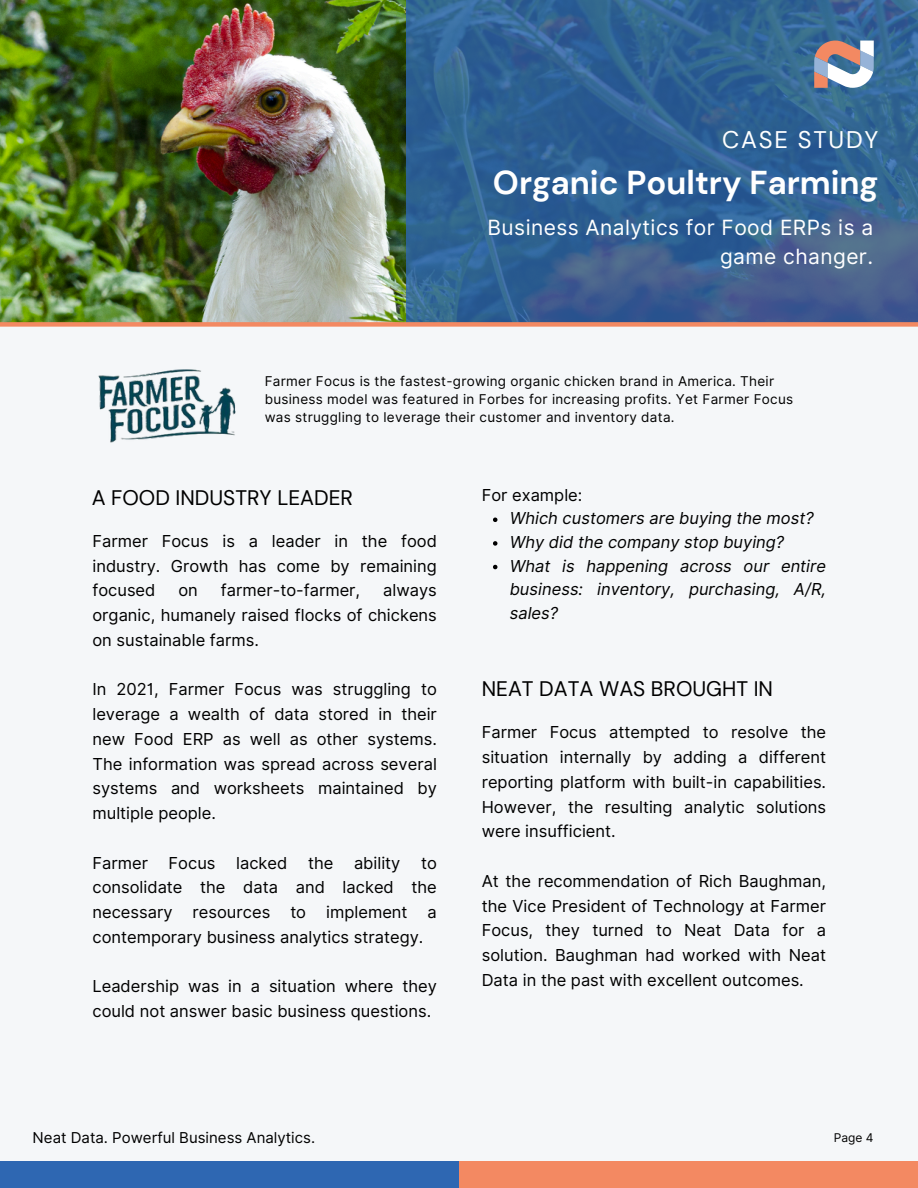
<style>
.page{position:relative;width:918px;height:1188px;background:#f5f7f9}
.page>*{position:absolute;margin:0;border:0;box-sizing:border-box;transform-origin:0 0}
.t1{font:700 33px "DM Sans";color:#fff}
.t2{font:24px "DM Sans";letter-spacing:.07em;color:#fff}
.t3{font:21px/29.2px "Inter";letter-spacing:.02em;color:#fff;text-align:right}
.t4{font:21px "DM Sans";color:#000}
.t5{font:16.5px/24.8px "Inter";color:#000;text-align:justify}
.t6{font:italic 16.5px/23.7px "Inter";color:#000;text-align:justify}
.t7{font:15px "Inter";color:#000}
.t8{font:13.5px/18px "Inter";letter-spacing:.02em;color:#000}
.t9{font:12px "Inter";color:#000}
</style>
<div class="page">
<img style="left:0;top:0;width:406px;height:322px">
<img style="left:98px;top:369px;width:138px;height:74px">
<svg style="left:493px;top:518px;width:4px;height:4px"></svg>
<svg style="left:493px;top:541px;width:4px;height:5px"></svg>
<svg style="left:493px;top:565px;width:4px;height:4px"></svg>
<div style="left:0;top:1161px;width:459px;height:27px;background:#2e67b2"></div>
<div style="left:459px;top:1161px;width:459px;height:27px;background:#f38962"></div>
<svg style="left:406px;top:0;width:512px;height:322px;background:#336192"></svg>
<div style="left:0;top:322px;width:918px;height:5px;background:#f38962"></div>
<svg style="left:814px;top:41px;width:60px;height:47px"></svg>
<h5 class="t2" style="left:722px;top:124px;width:158px">CASE STUDY</h5>
<h5 class="t1" style="left:493px;top:161px;width:387px">Organic Poultry Farming</h5>
<h5 class="t3" style="left:488px;top:213px;width:387px">Business Analytics for Food ERPs is a game changer.</h5>
<h2 class="t8" style="left:265px;top:372px;width:530px">Farmer Focus is the fastest-growing organic chicken brand in America. Their business model was featured in Forbes for increasing profits. Yet Farmer Focus was struggling to leverage their customer and inventory data.</h2>
<h5 class="t4" style="left:92px;top:484px;width:263px">A FOOD INDUSTRY LEADER</h5>
<h4 class="t5" style="left:92px;top:529px;width:346px">Farmer Focus is a leader in the food industry. Growth has come by remaining focused</h4>
<h4 class="t5" style="left:178px;top:578px;width:21px">on</h4>
<h4 class="t5" style="left:221px;top:578px;width:141px">farmer-to-farmer,</h4>
<h4 class="t5" style="left:92px;top:578px;width:346px;text-indent:291px">always organic, humanely raised flocks of chickens on sustainable farms.</h4>
<h1 class="t5" style="left:92px;top:677px;width:346px">In 2021, Farmer Focus was struggling to leverage a wealth of data stored in their new Food ERP as well as other systems.<br>The information was spread across several systems and worksheets maintained by multiple people.</h1>
<p class="t5" style="left:92px;top:850px;width:57px">Farmer</p>
<p class="t5" style="left:169px;top:850px;width:48px">Focus</p>
<p class="t5" style="left:236px;top:850px;width:53px">lacked</p>
<p class="t5" style="left:308px;top:850px;width:27px">the</p>
<p class="t5" style="left:354px;top:850px;width:48px">ability</p>
<p class="t5" style="left:92px;top:850px;width:346px;text-indent:329px">to consolidate the data and lacked the necessary resources to implement a contemporary business analytics strategy.</p>
<h6 class="t5" style="left:92px;top:974px;width:346px">Leadership was in a situation where they could not answer basic business questions.</h6>
<h5 class="t5" style="left:482px;top:482px;width:102px">For example:</h5>
<h5 class="t6" style="left:510px;top:506px;width:305px">Which customers are buying the most?</h5>
<h5 class="t6" style="left:510px;top:530px;width:276px">Why did the company stop buying?</h5>
<h5 class="t6" style="left:510px;top:554px;width:318px">What is happening across our entire business: inventory, purchasing, A/R, sales?</h5>
<h3 class="t4" style="left:482px;top:676px;width:293px">NEAT DATA WAS BROUGHT IN</h3>
<p class="t5" style="left:482px;top:720px;width:346px">Farmer Focus attempted to resolve the situation internally by adding a different reporting platform with built-in capabilities.<br>However, the resulting analytic solutions were insufficient.</p>
<p class="t5" style="left:482px;top:869px;width:346px">At the recommendation of Rich Baughman, the Vice President of Technology at Farmer Focus, they turned to Neat Data for a solution. Baughman had worked with Neat Data in the past with excellent outcomes.</p>
<h3 class="t7" style="left:33px;top:1128px;width:284px">Neat Data. Powerful Business Analytics.</h3>
<p class="t9" style="left:834px;top:1131px;width:41px">Page 4</p>
</div>
